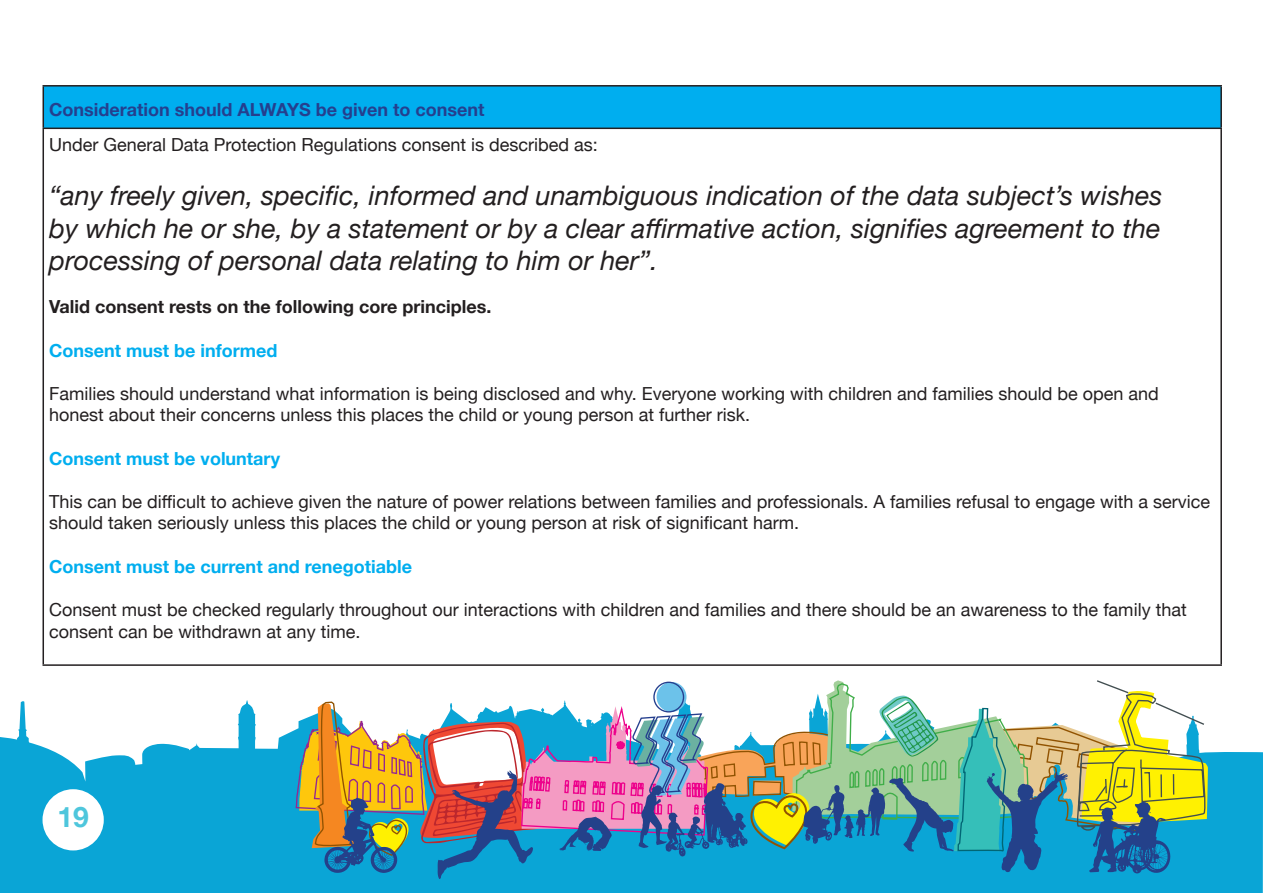
<style>
.page{position:relative;width:1263px;height:893px;background:#fff}
.page>*{position:absolute;margin:0;border:0;box-sizing:border-box;transform-origin:0 0}
.t1{font:700 28.2px "Helvetica Neue";color:#4ec6dc}
.t2{font:italic 27px/32.4px "Helvetica Neue";color:#231f20;text-align:justify}
.t3{font:18px/21.6px "Helvetica Neue";color:#231f20}
.t4{font:700 18px "Helvetica Neue";color:#00aeef}
.t5{font:700 18px "Helvetica Neue";color:#231f20}
.t6{font:700 18px "Helvetica Neue";color:#253f8e}
</style>
<div class="page">
<svg style="left:0;top:700px;width:1263px;height:193px;fill:#0aa5d6"></svg>
<svg style="left:295px;top:680px;width:913px;height:203px"></svg>
<div style="left:43px;top:789px;width:61px;height:61px;background:#fff;border-radius:50%"></div>
<div style="left:43px;top:86px;width:1178px;height:42px;background:#00aeef"></div>
<hr style="left:43px;top:85px;width:1179px;height:2px;background:#231f20">
<hr style="left:43px;top:87px;width:1px;height:41px;background:#231f20">
<hr style="left:1220px;top:87px;width:2px;height:41px;background:#231f20">
<hr style="left:43px;top:128px;width:1179px;height:1px;background:#231f20">
<hr style="left:43px;top:129px;width:1px;height:535px;background:#231f20">
<hr style="left:1220px;top:129px;width:2px;height:535px;background:#231f20">
<hr style="left:43px;top:664px;width:1179px;height:2px;background:#231f20">
<p class="t6" style="left:49px;top:95px;width:437px">Consideration should ALWAYS be given to consent</p>
<p class="t3" style="left:49px;top:135px;width:550px">Under General Data Protection Regulations consent is described as:</p>
<p class="t2" style="left:49px;top:181px;width:1115px">“any freely given, specific, informed and unambiguous indication of the data subject’s wishes by which he or she, by a statement or by a clear affirmative action, signifies agreement to the processing of personal data relating to him or her”.</p>
<p class="t5" style="left:49px;top:293px;width:444px">Valid consent rests on the following core principles.</p>
<p class="t4" style="left:49px;top:336px;width:230px">Consent must be informed</p>
<p class="t3" style="left:49px;top:384px;width:1111px">Families should understand what information is being disclosed and why. Everyone working with children and families should be open and honest about their concerns unless this places the child or young person at further risk.</p>
<p class="t4" style="left:49px;top:444px;width:232px">Consent must be voluntary</p>
<p class="t3" style="left:49px;top:492px;width:1162px">This can be difficult to achieve given the nature of power relations between families and professionals. A families refusal to engage with a service should taken seriously unless this places the child or young person at risk of significant harm.</p>
<p class="t4" style="left:49px;top:552px;width:364px">Consent must be current and renegotiable</p>
<p class="t3" style="left:49px;top:600px;width:1139px">Consent must be checked regularly throughout our interactions with children and families and there should be an awareness to the family that consent can be withdrawn at any time.</p>
<h1 class="t1" style="left:57px;top:795px;width:33px">19</h1>
</div>
